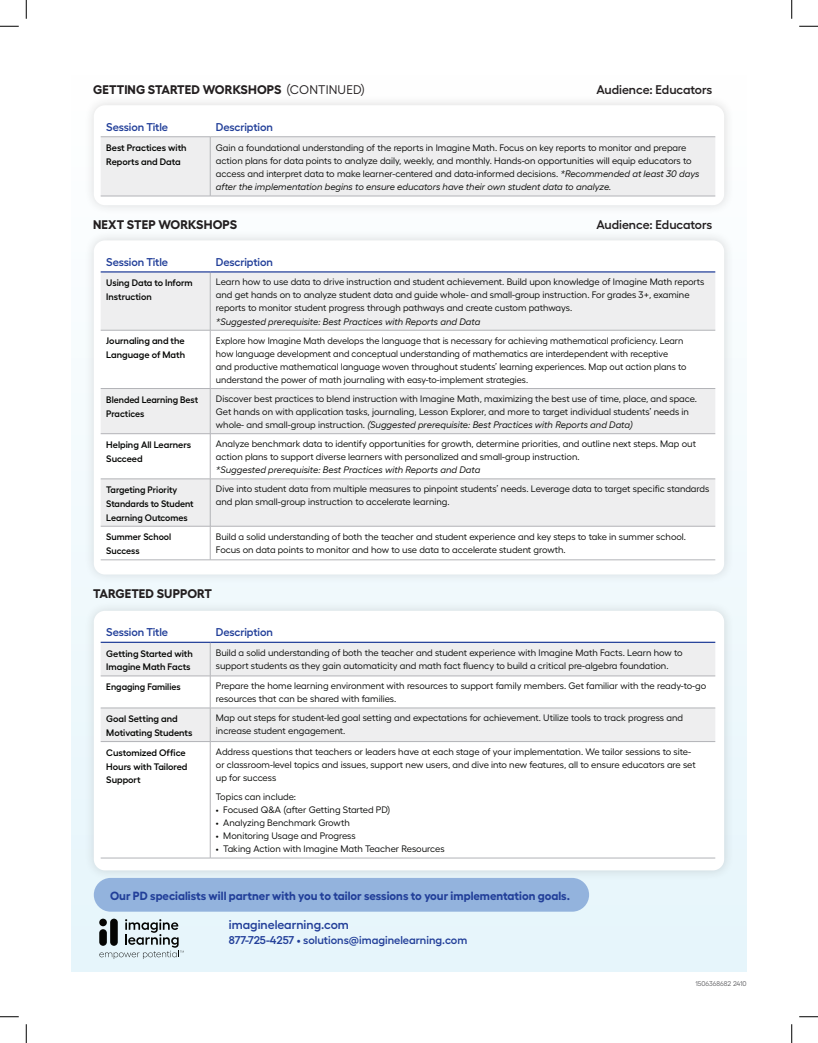
<style>
.page{position:relative;width:818px;height:1043px;background:#fff}
.page>*{position:absolute;margin:0;border:0;box-sizing:border-box;transform-origin:0 0}
.t1{font:700 12.5px "Hellix";letter-spacing:.01em;color:#231f20}
.t2{font:600 12.5px "Hellix";color:#231f20}
.t3{font:600 12.5px "Hellix";color:#223f99}
.t4{font:700 11.88px "Hellix";color:#223f99}
.t5{font:600 11.25px "Hellix";letter-spacing:-.01em;color:#223f99}
.t6{font:9.38px/13.1px "Hellix";color:#040503}
.t7{font:600 9.38px/13.8px "Hellix";color:#040503}
.t8{font:italic 9.38px "Hellix";color:#040503}
.t9{font:6.88px "Hellix";color:#636366}
.s1{font-weight:400}
.s2{font-style:italic}
</style>
<div class="page">
<div style="left:71px;top:71px;width:675px;height:900px;background:linear-gradient(to bottom,#fffffe,#e5f5fb)"></div>
<div style="left:83px;top:230px;width:651px;height:355px;background:#eff5f7"></div>
<div style="left:94px;top:240px;width:630px;height:334px;background:#fff;border-radius:11px"></div>
<svg style="left:101px;top:272px;width:614px;height:254px;fill:#eeeeef"></svg>
<hr style="left:101px;top:330px;width:109px;height:1px;background:#b2b3b7">
<hr style="left:210px;top:330px;width:505px;height:1px;background:#b2b3b7">
<hr style="left:101px;top:388px;width:109px;height:1px;background:#b2b3b7">
<hr style="left:210px;top:388px;width:505px;height:1px;background:#b2b3b7">
<hr style="left:101px;top:433px;width:109px;height:1px;background:#b2b3b7">
<hr style="left:210px;top:433px;width:505px;height:1px;background:#b2b3b7">
<hr style="left:101px;top:478px;width:109px;height:1px;background:#b2b3b7">
<hr style="left:210px;top:478px;width:505px;height:1px;background:#b2b3b7">
<hr style="left:101px;top:526px;width:109px;height:1px;background:#b2b3b7">
<hr style="left:210px;top:526px;width:505px;height:1px;background:#b2b3b7">
<hr style="left:210px;top:272px;width:1px;height:58px;background:#b2b3b7">
<hr style="left:210px;top:330px;width:1px;height:58px;background:#b2b3b7">
<hr style="left:210px;top:389px;width:1px;height:44px;background:#b2b3b7">
<hr style="left:210px;top:434px;width:1px;height:44px;background:#b2b3b7">
<hr style="left:210px;top:479px;width:1px;height:47px;background:#b2b3b7">
<hr style="left:210px;top:526px;width:1px;height:33px;background:#b2b3b7">
<hr style="left:101px;top:559px;width:109px;height:1px;background:#b2b3b7">
<hr style="left:210px;top:559px;width:505px;height:1px;background:#b2b3b7">
<hr style="left:101px;top:271px;width:109px;height:1px;background:#223f99">
<hr style="left:210px;top:271px;width:505px;height:1px;background:#223f99">
<div style="left:83px;top:600px;width:651px;height:280px;background:#e6f1f5"></div>
<div style="left:94px;top:611px;width:630px;height:259px;background:#fff;border-radius:11px"></div>
<svg style="left:101px;top:643px;width:614px;height:98px;fill:#eeeeef"></svg>
<hr style="left:101px;top:675px;width:109px;height:1px;background:#b2b3b7">
<hr style="left:210px;top:675px;width:505px;height:1px;background:#b2b3b7">
<hr style="left:101px;top:707px;width:109px;height:1px;background:#b2b3b7">
<hr style="left:210px;top:707px;width:505px;height:1px;background:#b2b3b7">
<hr style="left:101px;top:741px;width:109px;height:1px;background:#b2b3b7">
<hr style="left:210px;top:741px;width:505px;height:1px;background:#b2b3b7">
<hr style="left:101px;top:857px;width:109px;height:1px;background:#b2b3b7">
<hr style="left:210px;top:857px;width:505px;height:1px;background:#b2b3b7">
<hr style="left:210px;top:643px;width:1px;height:32px;background:#b2b3b7">
<hr style="left:210px;top:676px;width:1px;height:31px;background:#b2b3b7">
<hr style="left:210px;top:708px;width:1px;height:33px;background:#b2b3b7">
<hr style="left:210px;top:741px;width:1px;height:116px;background:#b2b3b7">
<hr style="left:101px;top:641px;width:109px;height:2px;background:#223f99">
<hr style="left:210px;top:641px;width:505px;height:2px;background:#223f99">
<svg style="left:94px;top:918px;width:90px;height:41px;background:#b0bcbf"></svg>
<div style="left:83px;top:95px;width:651px;height:120px;background:#f6f7f7"></div>
<div style="left:94px;top:105px;width:630px;height:100px;background:#fff;border-radius:11px"></div>
<div style="left:101px;top:137px;width:614px;height:59px;background:#eeeeef"></div>
<hr style="left:101px;top:136px;width:109px;height:1px;background:#b2b3b7">
<hr style="left:210px;top:136px;width:505px;height:1px;background:#b2b3b7">
<hr style="left:101px;top:196px;width:109px;height:1px;background:#b2b3b7">
<hr style="left:210px;top:196px;width:505px;height:1px;background:#b2b3b7">
<hr style="left:210px;top:137px;width:1px;height:59px;background:#b2b3b7">
<div style="left:94px;top:878px;width:495px;height:33px;background:#93b3dd;border-radius:17px"></div>
<svg style="left:0;top:25px;width:19px;height:2px"></svg>
<svg style="left:799px;top:25px;width:19px;height:2px"></svg>
<svg style="left:0;top:1016px;width:19px;height:1px"></svg>
<svg style="left:799px;top:1016px;width:19px;height:1px"></svg>
<svg style="left:25px;top:0;width:2px;height:19px"></svg>
<svg style="left:25px;top:1024px;width:2px;height:18px"></svg>
<svg style="left:791px;top:0;width:1px;height:19px"></svg>
<svg style="left:791px;top:1024px;width:1px;height:18px"></svg>
<h1 class="t1" style="left:93px;top:79px;width:273px">GETTING STARTED WORKSHOPS <span class="s1">(CONTINUED)</span></h1>
<h1 class="t2" style="left:596px;top:80px;width:117px">Audience: Educators</h1>
<p class="t5" style="left:106px;top:118px;width:63px">Session Title</p>
<p class="t5" style="left:216px;top:118px;width:58px">Description</p>
<p class="t7" style="left:106px;top:140px;width:82px">Best Practices with<br>Reports and Data</p>
<p class="t6" style="left:216px;top:140px;width:485px">Gain a foundational understanding of the reports in Imagine Math. Focus on key reports to monitor and prepare action plans for data points to analyze daily, weekly, and monthly. Hands-on opportunities will equip educators to access and interpret data to make learner-centered and data-informed decisions. <span class="s2">*Recommended at least 30 days after the implementation begins to ensure educators have their own student data to analyze.</span></p>
<h1 class="t1" style="left:93px;top:215px;width:145px">NEXT STEP WORKSHOPS</h1>
<h1 class="t2" style="left:596px;top:215px;width:117px">Audience: Educators</h1>
<p class="t5" style="left:106px;top:253px;width:63px">Session Title</p>
<p class="t5" style="left:216px;top:253px;width:58px">Description</p>
<p class="t7" style="left:106px;top:275px;width:88px">Using Data to Inform<br>Instruction</p>
<p class="t6" style="left:216px;top:274px;width:490px">Learn how to use data to drive instruction and student achievement. Build upon knowledge of Imagine Math reports and get hands on to analyze student data and guide whole- and small-group instruction. For grades 3+, examine reports to monitor student progress through pathways and create custom pathways.</p>
<p class="t8" style="left:216px;top:314px;width:266px">*Suggested prerequisite: Best Practices with Reports and Data</p>
<p class="t7" style="left:106px;top:333px;width:80px">Journaling and the<br>Language of Math</p>
<p class="t6" style="left:216px;top:333px;width:472px">Explore how Imagine Math develops the language that is necessary for achieving mathematical proficiency. Learn how language development and conceptual understanding of mathematics are interdependent with receptive and productive mathematical language woven throughout students’ learning experiences. Map out action plans to understand the power of math journaling with easy-to-implement strategies.</p>
<p class="t7" style="left:106px;top:391px;width:93px">Blended Learning Best<br>Practices</p>
<p class="t6" style="left:216px;top:391px;width:482px">Discover best practices to blend instruction with Imagine Math, maximizing the best use of time, place, and space.<br>Get hands on with application tasks, journaling, Lesson Explorer, and more to target individual students’ needs in whole- and small-group instruction. <span class="s2">(Suggested prerequisite: Best Practices with Reports and Data)</span></p>
<p class="t7" style="left:106px;top:437px;width:86px">Helping All Learners<br>Succeed</p>
<p class="t6" style="left:216px;top:436px;width:481px">Analyze benchmark data to identify opportunities for growth, determine priorities, and outline next steps. Map out action plans to support diverse learners with personalized and small-group instruction.</p>
<p class="t8" style="left:216px;top:463px;width:266px">*Suggested prerequisite: Best Practices with Reports and Data</p>
<p class="t7" style="left:106px;top:482px;width:89px">Targeting Priority<br>Standards to Student<br>Learning Outcomes</p>
<p class="t6" style="left:216px;top:481px;width:495px">Dive into student data from multiple measures to pinpoint students’ needs. Leverage data to target specific standards and plan small-group instruction to accelerate learning.</p>
<p class="t7" style="left:106px;top:529px;width:66px">Summer School<br>Success</p>
<p class="t6" style="left:216px;top:528px;width:471px">Build a solid understanding of both the teacher and student experience and key steps to take in summer school.<br>Focus on data points to monitor and how to use data to accelerate student growth.</p>
<h1 class="t1" style="left:93px;top:584px;width:120px">TARGETED SUPPORT</h1>
<p class="t5" style="left:106px;top:623px;width:63px">Session Title</p>
<p class="t5" style="left:216px;top:623px;width:58px">Description</p>
<p class="t7" style="left:106px;top:645px;width:88px">Getting Started with<br>Imagine Math Facts</p>
<p class="t6" style="left:216px;top:645px;width:468px">Build a solid understanding of both the teacher and student experience with Imagine Math Facts. Learn how to support students as they gain automaticity and math fact fluency to build a critical pre-algebra foundation.</p>
<p class="t7" style="left:106px;top:679px;width:76px">Engaging Families</p>
<p class="t6" style="left:216px;top:678px;width:492px">Prepare the home learning environment with resources to support family members. Get familiar with the ready-to-go resources that can be shared with families.</p>
<p class="t7" style="left:106px;top:711px;width:87px">Goal Setting and<br>Motivating Students</p>
<p class="t6" style="left:216px;top:710px;width:468px">Map out steps for student-led goal setting and expectations for achievement. Utilize tools to track progress and increase student engagement.</p>
<p class="t7" style="left:106px;top:744px;width:83px">Customized Office<br>Hours with Tailored<br>Support</p>
<p class="t6" style="left:216px;top:744px;width:481px">Address questions that teachers or leaders have at each stage of your implementation. We tailor sessions to site&shy;or classroom-level topics and issues, support new users, and dive into new features, all to ensure educators are set up for success</p>
<p class="t6" style="left:216px;top:789px;width:82px">Topics can include:</p>
<p class="t6" style="left:216px;top:802px;width:176px">• Focused Q&amp;A (after Getting Started PD)</p>
<p class="t6" style="left:216px;top:815px;width:135px">• Analyzing Benchmark Growth</p>
<p class="t6" style="left:216px;top:828px;width:141px">• Monitoring Usage and Progress</p>
<p class="t6" style="left:216px;top:841px;width:230px">• Taking Action with Imagine Math Teacher Resources</p>
<p class="t4" style="left:110px;top:886px;width:461px">Our PD specialists will partner with you to tailor sessions to your implementation goals.</p>
<h1 class="t3" style="left:229px;top:915px;width:122px">imaginelearning.com</h1>
<p class="t5" style="left:229px;top:931px;width:240px">877-725-4257 • solutions@imaginelearning.com</p>
<p class="t9" style="left:695px;top:978px;width:53px">1506368682 2410</p>
</div>
